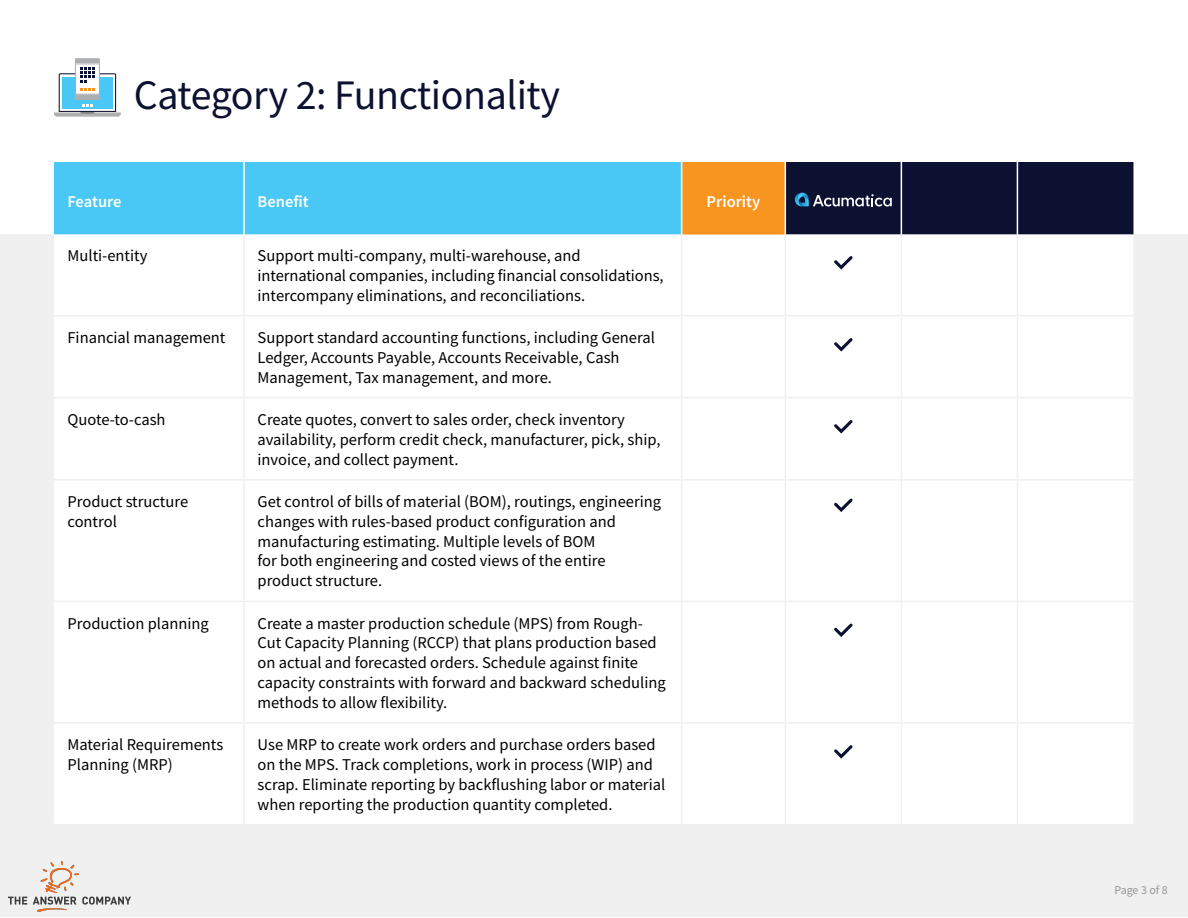
<style>
.page{position:relative;width:1188px;height:918px;background:#fff}
.page>*{position:absolute;margin:0;border:0;box-sizing:border-box;transform-origin:0 0}
.t1{font:42px "Source Sans Pro";letter-spacing:-.01em;color:#0d1131}
.t2{font:16.5px/19.8px "Source Sans Pro";color:#000}
.t3{font:600 16.5px "Source Sans Pro";color:#fff}
.t4{font:12px "Source Sans Pro";letter-spacing:-.005em;color:#939598}
</style>
<div class="page">
<div style="left:0;top:234px;width:1187px;height:683px;background:#f1f0f0"></div>
<div style="left:54px;top:162px;width:627px;height:73px;background:#49c8f5"></div>
<div style="left:682px;top:162px;width:103px;height:73px;background:#f89521"></div>
<div style="left:54px;top:235px;width:1079px;height:589px;background:#fff"></div>
<hr style="left:243px;top:162px;width:2px;height:73px;background:#fff">
<hr style="left:681px;top:162px;width:1px;height:73px;background:#fff">
<hr style="left:243px;top:235px;width:2px;height:80px;background:#f1f0f0">
<hr style="left:681px;top:235px;width:1px;height:80px;background:#f1f0f0">
<hr style="left:785px;top:235px;width:1px;height:80px;background:#f1f0f0">
<hr style="left:901px;top:235px;width:1px;height:80px;background:#f1f0f0">
<hr style="left:1017px;top:235px;width:1px;height:80px;background:#f1f0f0">
<hr style="left:54px;top:315px;width:190px;height:2px;background:#f1f0f0">
<hr style="left:244px;top:315px;width:438px;height:2px;background:#f1f0f0">
<hr style="left:243px;top:317px;width:2px;height:80px;background:#f1f0f0">
<hr style="left:682px;top:315px;width:103px;height:2px;background:#f1f0f0">
<hr style="left:681px;top:317px;width:1px;height:80px;background:#f1f0f0">
<hr style="left:785px;top:315px;width:116px;height:2px;background:#f1f0f0">
<hr style="left:785px;top:317px;width:1px;height:80px;background:#f1f0f0">
<hr style="left:901px;top:315px;width:116px;height:2px;background:#f1f0f0">
<hr style="left:901px;top:317px;width:1px;height:80px;background:#f1f0f0">
<hr style="left:1017px;top:315px;width:116px;height:2px;background:#f1f0f0">
<hr style="left:1017px;top:317px;width:1px;height:80px;background:#f1f0f0">
<hr style="left:54px;top:397px;width:190px;height:1px;background:#f1f0f0">
<hr style="left:244px;top:397px;width:438px;height:1px;background:#f1f0f0">
<hr style="left:243px;top:398px;width:2px;height:81px;background:#f1f0f0">
<hr style="left:682px;top:397px;width:103px;height:1px;background:#f1f0f0">
<hr style="left:681px;top:398px;width:1px;height:81px;background:#f1f0f0">
<hr style="left:785px;top:397px;width:116px;height:1px;background:#f1f0f0">
<hr style="left:785px;top:398px;width:1px;height:81px;background:#f1f0f0">
<hr style="left:901px;top:397px;width:116px;height:1px;background:#f1f0f0">
<hr style="left:901px;top:398px;width:1px;height:81px;background:#f1f0f0">
<hr style="left:1017px;top:397px;width:116px;height:1px;background:#f1f0f0">
<hr style="left:1017px;top:398px;width:1px;height:81px;background:#f1f0f0">
<hr style="left:54px;top:479px;width:190px;height:1px;background:#f1f0f0">
<hr style="left:244px;top:479px;width:438px;height:1px;background:#f1f0f0">
<hr style="left:243px;top:480px;width:2px;height:121px;background:#f1f0f0">
<hr style="left:682px;top:479px;width:103px;height:1px;background:#f1f0f0">
<hr style="left:681px;top:480px;width:1px;height:121px;background:#f1f0f0">
<hr style="left:785px;top:479px;width:116px;height:1px;background:#f1f0f0">
<hr style="left:785px;top:480px;width:1px;height:121px;background:#f1f0f0">
<hr style="left:901px;top:479px;width:116px;height:1px;background:#f1f0f0">
<hr style="left:901px;top:480px;width:1px;height:121px;background:#f1f0f0">
<hr style="left:1017px;top:479px;width:116px;height:1px;background:#f1f0f0">
<hr style="left:1017px;top:480px;width:1px;height:121px;background:#f1f0f0">
<hr style="left:54px;top:601px;width:190px;height:1px;background:#f1f0f0">
<hr style="left:244px;top:601px;width:438px;height:1px;background:#f1f0f0">
<hr style="left:243px;top:602px;width:2px;height:120px;background:#f1f0f0">
<hr style="left:682px;top:601px;width:103px;height:1px;background:#f1f0f0">
<hr style="left:681px;top:602px;width:1px;height:120px;background:#f1f0f0">
<hr style="left:785px;top:601px;width:116px;height:1px;background:#f1f0f0">
<hr style="left:785px;top:602px;width:1px;height:120px;background:#f1f0f0">
<hr style="left:901px;top:601px;width:116px;height:1px;background:#f1f0f0">
<hr style="left:901px;top:602px;width:1px;height:120px;background:#f1f0f0">
<hr style="left:1017px;top:601px;width:116px;height:1px;background:#f1f0f0">
<hr style="left:1017px;top:602px;width:1px;height:120px;background:#f1f0f0">
<hr style="left:54px;top:722px;width:190px;height:2px;background:#f1f0f0">
<hr style="left:244px;top:722px;width:438px;height:2px;background:#f1f0f0">
<hr style="left:243px;top:724px;width:2px;height:100px;background:#f1f0f0">
<hr style="left:682px;top:722px;width:103px;height:2px;background:#f1f0f0">
<hr style="left:681px;top:724px;width:1px;height:100px;background:#f1f0f0">
<hr style="left:785px;top:722px;width:116px;height:2px;background:#f1f0f0">
<hr style="left:785px;top:724px;width:1px;height:100px;background:#f1f0f0">
<hr style="left:901px;top:722px;width:116px;height:2px;background:#f1f0f0">
<hr style="left:901px;top:724px;width:1px;height:100px;background:#f1f0f0">
<hr style="left:1017px;top:722px;width:116px;height:2px;background:#f1f0f0">
<hr style="left:1017px;top:724px;width:1px;height:100px;background:#f1f0f0">
<div style="left:786px;top:162px;width:347px;height:73px;background:#0d1131"></div>
<svg style="left:834px;top:256px;width:19px;height:14px"></svg>
<svg style="left:834px;top:338px;width:19px;height:14px"></svg>
<svg style="left:834px;top:420px;width:19px;height:14px"></svg>
<svg style="left:834px;top:498px;width:19px;height:14px"></svg>
<svg style="left:834px;top:623px;width:19px;height:14px"></svg>
<svg style="left:834px;top:745px;width:19px;height:14px"></svg>
<svg style="left:54px;top:58px;width:67px;height:59px"></svg>
<img style="left:9px;top:862px;width:121px;height:49px">
<h1 class="t1" style="left:134px;top:68px;width:428px">Category 2: Functionality</h1>
<p class="t3" style="left:68px;top:190px;width:56px">Feature</p>
<p class="t3" style="left:258px;top:190px;width:53px">Benefit</p>
<p class="t3" style="left:707px;top:190px;width:55px">Priority</p>
<p class="t2" style="left:68px;top:246px;width:82px">Multi-entity</p>
<p class="t2" style="left:258px;top:246px;width:408px">Support multi-company, multi-warehouse, and international companies, including financial consolidations, intercompany eliminations, and reconciliations.</p>
<p class="t2" style="left:68px;top:328px;width:160px">Financial management</p>
<p class="t2" style="left:258px;top:328px;width:399px">Support standard accounting functions, including General<br>Ledger, Accounts Payable, Accounts Receivable, Cash<br>Management, Tax management, and more.</p>
<p class="t2" style="left:68px;top:410px;width:100px">Quote-to-cash</p>
<p class="t2" style="left:258px;top:410px;width:405px">Create quotes, convert to sales order, check inventory availability, perform credit check, manufacturer, pick, ship, invoice, and collect payment.</p>
<p class="t2" style="left:68px;top:492px;width:122px">Product structure control</p>
<p class="t2" style="left:258px;top:492px;width:405px">Get control of bills of material (BOM), routings, engineering changes with rules-based product configuration and manufacturing estimating. Multiple levels of BOM<br>for both engineering and costed views of the entire product structure.</p>
<p class="t2" style="left:68px;top:613px;width:143px">Production planning</p>
<p class="t2" style="left:258px;top:613px;width:410px">Create a master production schedule (MPS) from Rough-Cut Capacity Planning (RCCP) that plans production based on actual and forecasted orders. Schedule against finite capacity constraints with forward and backward scheduling methods to allow flexibility.</p>
<p class="t2" style="left:68px;top:735px;width:157px">Material Requirements<br>Planning (MRP)</p>
<p class="t2" style="left:258px;top:735px;width:409px">Use MRP to create work orders and purchase orders based on the MPS. Track completions, work in process (WIP) and scrap. Eliminate reporting by backflushing labor or material when reporting the production quantity completed.</p>
<p class="t4" style="left:1114px;top:882px;width:55px">Page 3 of 8</p>
</div>
